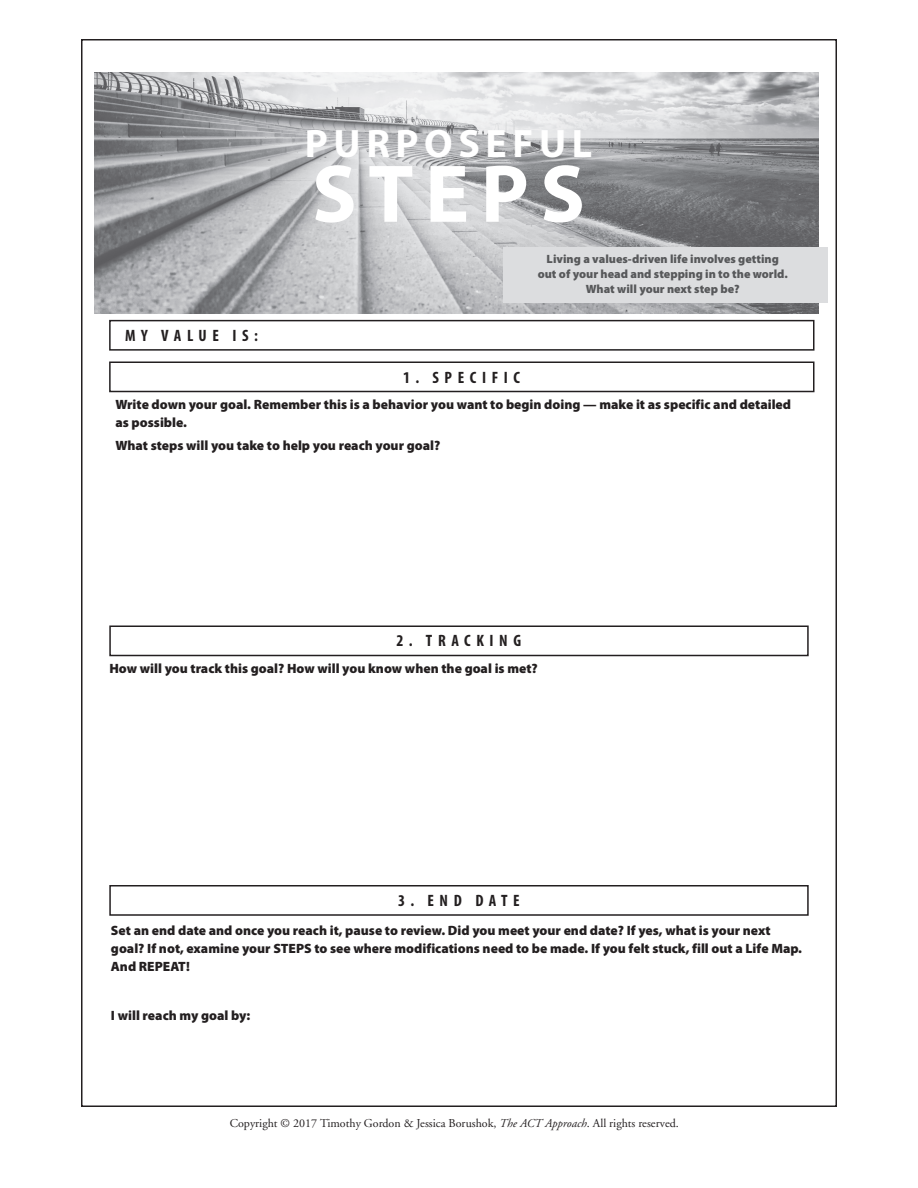
<style>
.page{position:relative;width:918px;height:1188px;background:#fff}
.page>*{position:absolute;margin:0;border:0;box-sizing:border-box;transform-origin:0 0}
.t1{font:700 82.65px "Myriad Pro";letter-spacing:.14em;color:#fff}
.t2{font:700 39.9px "Myriad Pro";letter-spacing:.14em;color:#fff}
.t3{font:700 condensed 16.5px "Myriad Pro";letter-spacing:.34em;color:#231f20}
.t4{font:900 13.5px/18px "Myriad Pro";color:#231f20}
.t5{font:900 12px/15px "Myriad Pro";color:#57585a;text-align:center}
.t6{font:12px "Adobe Garamond";color:#231f20}
.s1{font-style:italic}
</style>
<div class="page">
<img style="left:94px;top:72px;width:725px;height:242px">
<div style="left:109px;top:885px;width:700px;height:31px;border:2px solid #231f20"></div>
<div style="left:109px;top:626px;width:700px;height:30px;border:2px solid #231f20"></div>
<div style="left:109px;top:320px;width:705px;height:31px;border:2px solid #231f20"></div>
<div style="left:109px;top:362px;width:705px;height:30px;border:2px solid #231f20"></div>
<div style="left:503px;top:247px;width:325px;height:55px;background:#dcdddf"></div>
<h2 class="t2" style="left:305px;top:118px;width:289px">PURPOSEFUL</h2>
<h1 class="t1" style="left:312px;top:140px;width:274px">STEPS</h1>
<p class="t3" style="left:125px;top:325px;width:134px">MY VALUE IS:</p>
<p class="t5" style="left:538px;top:251px;width:252px">Living a values-driven life involves getting out of your head and stepping in to the world.<br>What will your next step be?</p>
<p class="t3" style="left:403px;top:367px;width:119px">1. SPECIFIC</p>
<p class="t4" style="left:115px;top:395px;width:677px">Write down your goal. Remember this is a behavior you want to begin doing — make it as specific and detailed as possible.</p>
<p class="t4" style="left:115px;top:436px;width:326px">What steps will you take to help you reach your goal?</p>
<p class="t3" style="left:397px;top:630px;width:126px">2. TRACKING</p>
<p class="t4" style="left:109px;top:659px;width:430px">How will you track this goal? How will you know when the goal is met?</p>
<p class="t3" style="left:398px;top:890px;width:123px">3. END DATE</p>
<p class="t4" style="left:111px;top:921px;width:692px">Set an end date and once you reach it, pause to review. Did you meet your end date? If yes, what is your next goal? If not, examine your STEPS to see where modifications need to be made. If you felt stuck, fill out a Life Map.<br>And REPEAT!</p>
<p class="t4" style="left:111px;top:1006px;width:141px">I will reach my goal by:</p>
<p class="t6" style="left:230px;top:1117px;width:451px">Copyright © 2017 Timothy Gordon &amp; Jessica Borushok, <span class="s1">The ACT Approach</span>. All rights reserved.</p>
</div>
